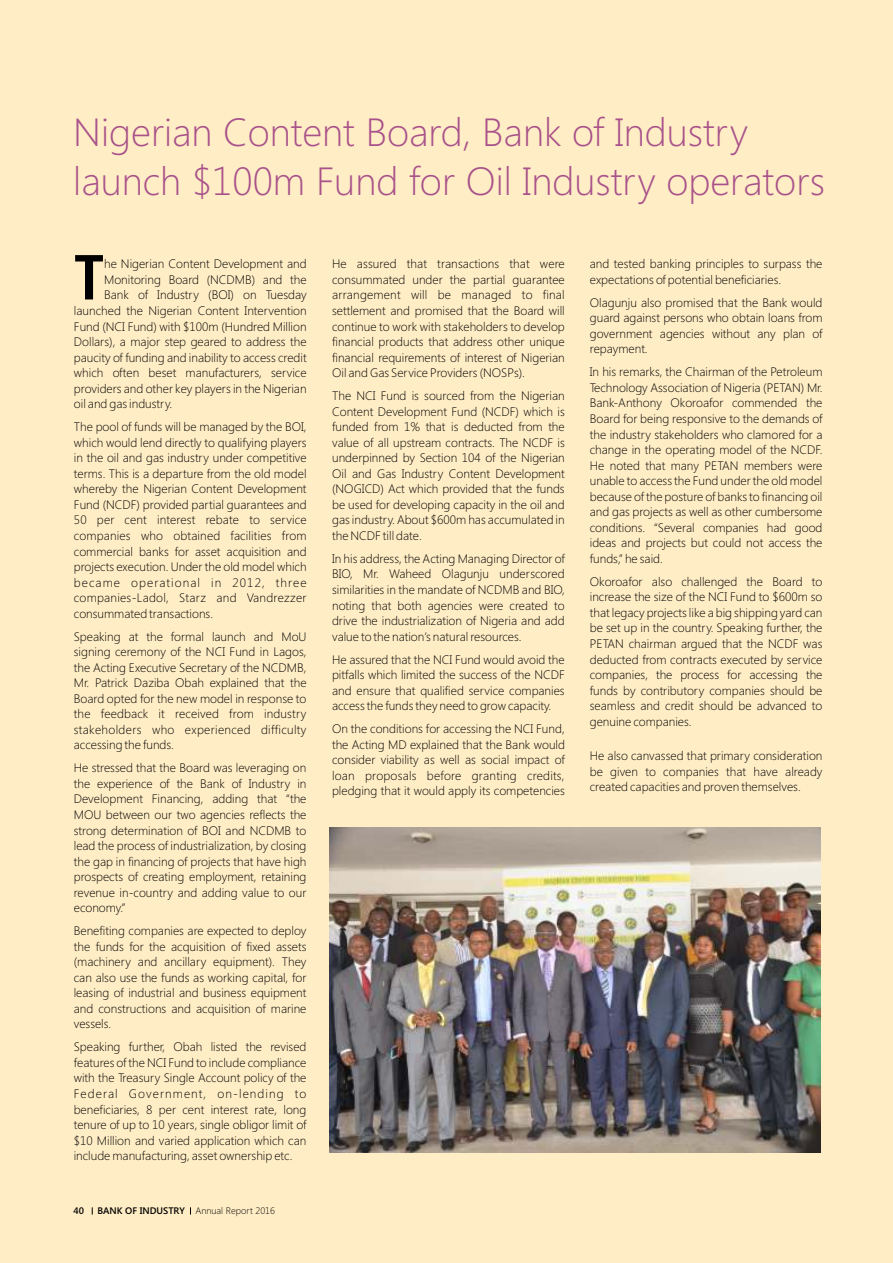
<style>
.page{position:relative;width:893px;height:1263px;background:#ffedc5}
.page>*{position:absolute;margin:0;border:0;box-sizing:border-box;transform-origin:0 0}
.t1{font:63.9px "Humanist 777 BT Bold Condensed B";color:#000}
.t2{font:300 39.3px/49.7px "Segoe UI";color:#a8518a}
.t3{font:300 12.3px/15.6px "Segoe UI";color:#000;text-align:justify}
.t4{font:300 9.45px "Segoe UI";color:#000}
.t5{font:600 9.45px "Segoe UI";color:#000}
.s1{font-weight:600}
</style>
<div class="page">
<img style="left:329px;top:827px;width:491px;height:326px">
<h2 class="t2" style="left:73px;top:111px;width:753px">Nigerian Content Board, Bank of Industry launch $100m Fund for Oil Industry operators</h2>
<h1 class="t1" style="left:74px;top:251px;width:32px">T</h1>
<p class="t3" style="left:104px;top:257px;width:204px">he Nigerian Content Development and</p>
<p class="t3" style="left:104px;top:273px;width:204px">Monitoring Board (NCDMB) and the</p>
<p class="t3" style="left:104px;top:288px;width:204px">Bank of Industry (BOI) on Tuesday</p>
<p class="t3" style="left:74px;top:304px;width:234px">launched the Nigerian Content Intervention</p>
<p class="t3" style="left:74px;top:320px;width:234px">Fund (NCI Fund) with $100m (Hundred Million</p>
<p class="t3" style="left:74px;top:335px;width:234px">Dollars), a major step geared to address the</p>
<p class="t3" style="left:74px;top:351px;width:234px">paucity of funding and inability to access credit</p>
<p class="t3" style="left:74px;top:366px;width:234px">which often beset manufacturers, service</p>
<p class="t3" style="left:74px;top:382px;width:234px">providers and other key players in the Nigerian</p>
<p class="t3" style="left:74px;top:397px;width:100px">oil and gas industry.</p>
<p class="t3" style="left:74px;top:420px;width:234px">The pool of funds will be managed by the BOI, which would lend directly to qualifying players in the oil and gas industry under competitive terms. This is a departure from the old model whereby the Nigerian Content Development Fund (NCDF) provided partial guarantees and 50 per cent interest rebate to service companies who obtained facilities from commercial banks for asset acquisition and projects execution. Under the old model which became operational in 2012, three companies-Ladol, Starz and Vandrezzer consummated transactions.</p>
<p class="t3" style="left:74px;top:630px;width:234px">Speaking at the formal launch and MoU signing ceremony of the NCI Fund in Lagos, the Acting Executive Secretary of the NCDMB, Mr. Patrick Daziba Obah explained that the Board opted for the new model in response to the feedback it received from industry stakeholders who experienced difficulty accessing the funds.</p>
<p class="t3" style="left:74px;top:761px;width:234px">He stressed that the Board was leveraging on the experience of the Bank of Industry in Development Financing, adding that “the MOU between our two agencies reflects the strong determination of BOI and NCDMB to lead the process of industrialization, by closing the gap in financing of projects that have high prospects of creating employment, retaining revenue in-country and adding value to our economy.”</p>
<p class="t3" style="left:74px;top:924px;width:234px">Benefiting companies are expected to deploy the funds for the acquisition of fixed assets (machinery and ancillary equipment). They can also use the funds as working capital, for leasing of industrial and business equipment and constructions and acquisition of marine vessels.</p>
<p class="t3" style="left:74px;top:1040px;width:234px">Speaking further, Obah listed the revised features of the NCI Fund to include compliance with the Treasury Single Account policy of the Federal Government, on-lending to beneficiaries, 8 per cent interest rate, long tenure of up to 10 years, single obligor limit of $10 Million and varied application which can include manufacturing, asset ownership etc.</p>
<p class="t5" style="left:73px;top:1207px;width:12px">40</p>
<p class="t4" style="left:97px;top:1207px;width:179px"><span class="s1">BANK OF INDUSTRY</span> Annual Report 2016</p>
<p class="t3" style="left:332px;top:257px;width:234px">He assured that transactions that were consummated under the partial guarantee arrangement will be managed to final settlement and promised that the Board will continue to work with stakeholders to develop financial products that address other unique financial requirements of interest of Nigerian Oil and Gas Service Providers (NOSPs).</p>
<p class="t3" style="left:332px;top:389px;width:234px">The NCI Fund is sourced from the Nigerian Content Development Fund (NCDF) which is funded from 1% that is deducted from the value of all upstream contracts. The NCDF is underpinned by Section 104 of the Nigerian Oil and Gas Industry Content Development (NOGICD) Act which provided that the funds be used for developing capacity in the oil and gas industry. About $600m has accumulated in the NCDF till date.</p>
<p class="t3" style="left:332px;top:552px;width:234px">In his address, the Acting Managing Director of BIO, Mr. Waheed Olagunju underscored similarities in the mandate of NCDMB and BIO, noting that both agencies were created to drive the industrialization of Nigeria and add value to the nation’s natural resources.</p>
<p class="t3" style="left:332px;top:652px;width:234px">He assured that the NCI Fund would avoid the pitfalls which limited the success of the NCDF and ensure that qualified service companies access the funds they need to grow capacity.</p>
<p class="t3" style="left:332px;top:722px;width:234px">On the conditions for accessing the NCI Fund, the Acting MD explained that the Bank would consider viability as well as social impact of loan proposals before granting credits, pledging that it would apply its competencies</p>
<p class="t3" style="left:590px;top:257px;width:234px">and tested banking principles to surpass the expectations of potential beneficiaries.</p>
<p class="t3" style="left:590px;top:296px;width:234px">Olagunju also promised that the Bank would guard against persons who obtain loans from government agencies without any plan of repayment.</p>
<p class="t3" style="left:590px;top:365px;width:234px">In his remarks, the Chairman of the Petroleum Technology Association of Nigeria (PETAN) Mr.<br>Bank-Anthony Okoroafor commended the Board for being responsive to the demands of the industry stakeholders who clamored for a change in the operating model of the NCDF.<br>He noted that many PETAN members were unable to access the Fund under the old model because of the posture of banks to financing oil and gas projects as well as other cumbersome conditions. “Several companies had good ideas and projects but could not access the funds,” he said.</p>
<p class="t3" style="left:590px;top:575px;width:234px">Okoroafor also challenged the Board to increase the size of the NCI Fund to $600m so that legacy projects like a big shipping yard can be set up in the country. Speaking further, the PETAN chairman argued that the NCDF was deducted from contracts executed by service companies, the process for accessing the funds by contributory companies should be seamless and credit should be advanced to genuine companies.</p>
<p class="t3" style="left:590px;top:749px;width:234px">He also canvassed that primary consideration be given to companies that have already created capacities and proven themselves.</p>
</div>
